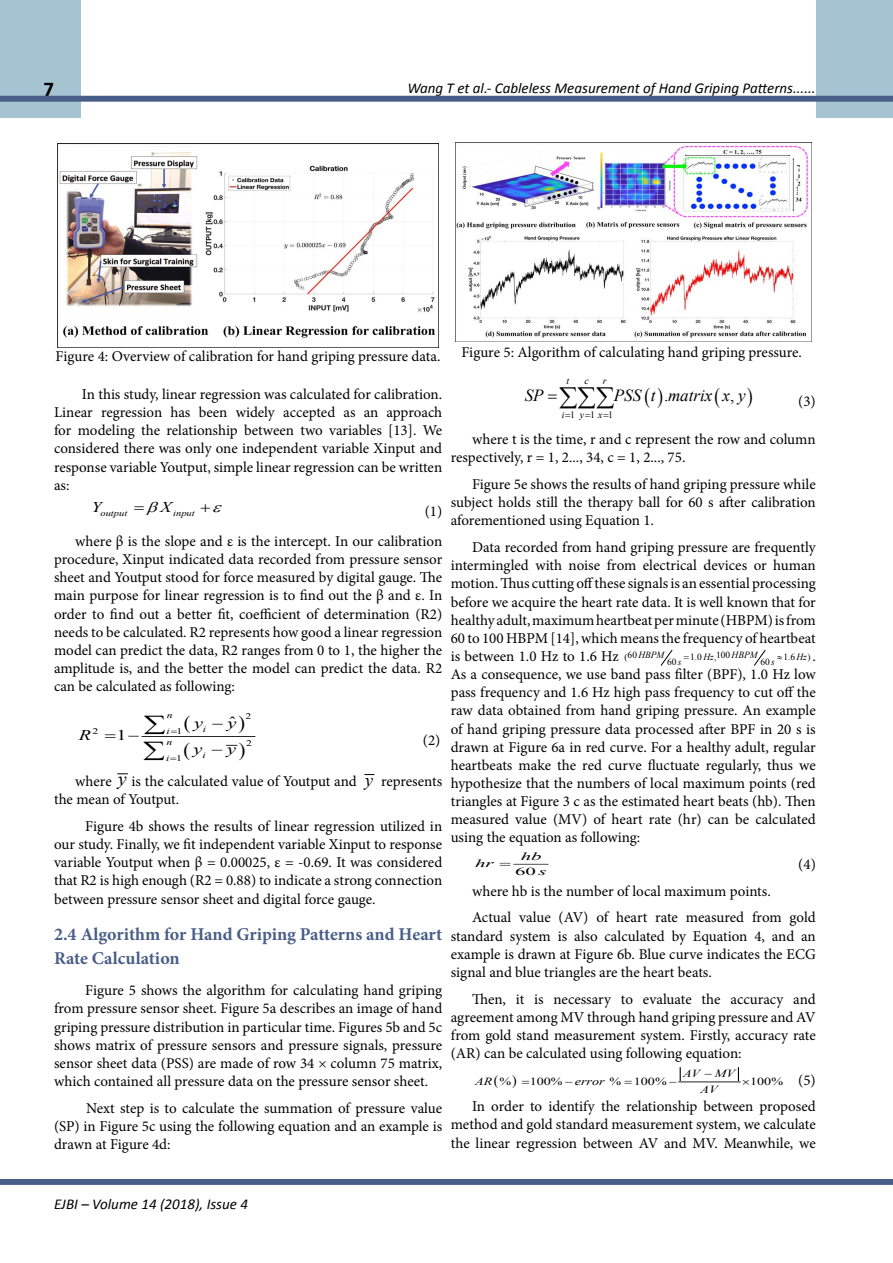
<style>
.page{position:relative;width:893px;height:1263px;background:#fff}
.page>*{position:absolute;margin:0;border:0;box-sizing:border-box;transform-origin:0 0}
.t1{font:25.5px "Symbol";color:#000}
.t2{font:700 21px "Calibri";color:#000}
.t3{font:700 18px/24px "Minion Pro";letter-spacing:-.005em;color:#495e87}
.t4{font:italic 16.95px "Times New Roman";color:#000}
.t5{font:16.95px "Times New Roman";color:#000}
.t6{font:15px/18.1px "Minion Pro";color:#000;text-align:justify}
.t7{font:italic 15px "Calibri";color:#000}
.t8{font:italic 14.85px "Times New Roman";color:#000;scale:1.37 1}
.t9{font:14.85px "Times New Roman";color:#000;scale:1.37 1}
.t10{font:italic 14.85px "Times New Roman";color:#000;scale:1.23 1}
.t11{font:10.95px "Times New Roman";color:#000;scale:1.29 1}
.t12{font:italic 10.95px "Times New Roman";color:#000;scale:1.29 1}
.t13{font:italic 10.95px "Times New Roman";color:#000;scale:1.92 1}
.t14{font:10.95px "Times New Roman";color:#000;scale:1.92 1}
.t15{font:italic 9.9px "Times New Roman";color:#000}
.t16{font:9.9px "Times New Roman";color:#000}
.t17{font:9.45px "Times New Roman";color:#000}
.t18{font:italic 9.45px "Times New Roman";color:#000}
.t19{font:italic 8.55px "Times New Roman";color:#000;scale:1.23 1}
.t20{font:italic 8.55px/10.4px "Times New Roman";color:#000;scale:1.37 1}
.t21{font:8.55px "Times New Roman";color:#000;scale:1.37 1}
.s1{font-family:"Times New Roman";font-style:italic;font-size:18.9px}
.s2{font-family:"Times New Roman";font-style:italic;font-size:18px}
.s3{font-style:italic}
.s4{font-style:normal}
</style>
<div class="page">
<div style="left:0;top:1179px;width:893px;height:6px;background:#485e88"></div>
<div style="left:0;top:0;width:81px;height:118px;background:#a5c3d1"></div>
<div style="left:816px;top:0;width:77px;height:118px;background:#a5c3d1"></div>
<div style="left:0;top:96px;width:893px;height:6px;background:#485e88"></div>
<img style="left:58px;top:143px;width:381px;height:205px">
<hr style="left:142px;top:736px;width:113px;height:1px;background:#000">
<img style="left:456px;top:142px;width:356px;height:199px">
<svg style="left:661px;top:650px;width:11px;height:16px"></svg>
<svg style="left:754px;top:650px;width:12px;height:16px"></svg>
<hr style="left:514px;top:864px;width:34px;height:1px;background:#000">
<svg style="left:680px;top:1067px;width:1px;height:13px"></svg>
<hr style="left:679px;top:1081px;width:61px;height:1px;background:#000">
<svg style="left:227px;top:744px;width:11px;height:2px"></svg>
<svg style="left:738px;top:1067px;width:3px;height:16px"></svg>
<svg style="left:144px;top:736px;width:33px;height:1px"></svg>
<h2 class="t2" style="left:43px;top:75px;width:12px">7</h2>
<p class="t7" style="left:407px;top:78px;width:410px">Wang T et al.- Cableless Measurement of Hand Griping Patterns......</p>
<p class="t6" style="left:56px;top:347px;width:386px">Figure 4: Overview of calibration for hand griping pressure data.</p>
<p class="t6" style="left:54px;top:385px;width:390px;text-indent:28px">In this study, linear regression was calculated for calibration.<br>Linear regression has been widely accepted as an approach for modeling the relationship between two variables [13]. We considered there was only one independent variable Xinput and response variable Youtput, simple linear regression can be written as:</p>
<p class="t10" style="left:91px;top:497px;width:10px">Y</p>
<p class="t10" style="left:160px;top:497px;width:11px">X</p>
<p class="t19" style="left:100px;top:507px;width:23px">output</p>
<p class="t19" style="left:173px;top:507px;width:19px">input</p>
<p class="t6" style="left:75px;top:497px;width:369px;line-height:29.7px;text-align:right">(1)<br>where β is the slope and ε is the intercept. In our calibration</p>
<p class="t6" style="left:54px;top:550px;width:390px">procedure, Xinput indicated data recorded from pressure sensor sheet and Youtput stood for force measured by digital gauge. The main purpose for linear regression is to find out the β and ε. In order to find out a better fit, coefficient of determination (R2) needs to be calculated. R2 represents how good a linear regression model can predict the data, R2 ranges from 0 to 1, the higher the amplitude is, and the better the model can predict the data. R2 can be calculated as following:</p>
<p class="t21" style="left:246px;top:710px;width:6px">2</p>
<p class="t21" style="left:92px;top:725px;width:6px">2</p>
<p class="t21" style="left:177px;top:726px;width:6px">1</p>
<p class="t21" style="left:246px;top:737px;width:6px">2</p>
<p class="t21" style="left:176px;top:752px;width:6px">1</p>
<p class="t20" style="left:167px;top:710px;width:6px">n</p>
<p class="t9" style="left:212px;top:712px;width:19px">− ˆ</p>
<p class="t8" style="left:194px;top:713px;width:8px">y</p>
<p class="t8" style="left:228px;top:713px;width:8px">y</p>
<p class="t20" style="left:203px;top:723px;width:4px">i</p>
<p class="t20" style="left:166px;top:726px;width:6px">i n</p>
<p class="t9" style="left:116px;top:725px;width:18px">1−</p>
<p class="t8" style="left:79px;top:725px;width:11px">R</p>
<p class="t6" style="left:423px;top:731px;width:19px">(2)</p>
<p class="t6" style="left:54px;top:772px;width:390px;text-indent:21px">where <span class="s1">y</span> is the calculated value of Youtput and <span class="s2">y</span> represents the mean of Youtput.</p>
<p class="t6" style="left:54px;top:817px;width:390px;text-indent:31px">Figure 4b shows the results of linear regression utilized in our study. Finally, we fit independent variable Xinput to response variable Youtput when β = 0.00025, ε = -0.69. It was considered that R2 is high enough (R2 = 0.88) to indicate a strong connection between pressure sensor sheet and digital force gauge.</p>
<p class="t3" style="left:54px;top:922px;width:390px">2.4 Algorithm for Hand Griping Patterns and Heart<br>Rate Calculation</p>
<p class="t6" style="left:54px;top:981px;width:390px;text-indent:31px">Figure 5 shows the algorithm for calculating hand griping from pressure sensor sheet. Figure 5a describes an image of hand griping pressure distribution in particular time. Figures 5b and 5c shows matrix of pressure sensors and pressure signals, pressure sensor sheet data (PSS) are made of row 34 column 75 matrix, which contained all pressure data on the pressure sensor sheet.</p>
<p class="t6" style="left:54px;top:1099px;width:390px;text-indent:32px">Next step is to calculate the summation of pressure value (SP) in Figure 5c using the following equation and an example is drawn at Figure 4d:</p>
<p class="t8" style="left:194px;top:739px;width:8px">y</p>
<p class="t8" style="left:211px;top:739px;width:19px">−y</p>
<p class="t20" style="left:202px;top:750px;width:4px">i</p>
<p class="t20" style="left:166px;top:753px;width:4px">i</p>
<p class="t6" style="left:461px;top:343px;width:342px">Figure 5: Algorithm of calculating hand griping pressure.</p>
<p class="t15" style="left:566px;top:373px;width:4px">t</p>
<p class="t15" style="left:584px;top:373px;width:6px">c</p>
<p class="t15" style="left:603px;top:373px;width:5px">r</p>
<h1 class="t1" style="left:559px;top:380px;width:57px">∑∑∑</h1>
<p class="t6" style="left:798px;top:392px;width:19px">(3)</p>
<p class="t6" style="left:451px;top:430px;width:366px;text-indent:21px">where t is the time, r and c represent the row and column respectively, r = 1, 2..., 34, c = 1, 2..., 75.</p>
<p class="t6" style="left:451px;top:475px;width:367px;text-indent:21px">Figure 5e shows the results of hand griping pressure while subject holds still the therapy ball for 60 s after calibration aforementioned using Equation 1.</p>
<p class="t6" style="left:451px;top:538px;width:367px;text-indent:21px">Data recorded from hand griping pressure are frequently intermingled with noise from electrical devices or human motion. Thus cutting off these signals is an essential processing before we acquire the heart rate data. It is well known that for healthy adult, maximum heartbeat per minute (HBPM) is from 60 to 100 HBPM [14], which means the frequency of heartbeat is between 1.0 Hz to 1.6 Hz <sup>60</sup></p>
<p class="t4" style="left:525px;top:384px;width:20px">SP</p>
<p class="t4" style="left:614px;top:384px;width:133px">PSS t matrix x y</p>
<p class="t5" style="left:664px;top:384px;width:6px">.</p>
<p class="t5" style="left:730px;top:384px;width:6px">,</p>
<p class="t16" style="left:570px;top:408px;width:6px">1</p>
<p class="t16" style="left:590px;top:408px;width:14px">1 <span class="s3">x</span></p>
<p class="t16" style="left:608px;top:408px;width:6px">1</p>
<p class="t15" style="left:562px;top:408px;width:4px">i</p>
<p class="t15" style="left:580px;top:408px;width:6px">y</p>
<p class="t18" style="left:716px;top:648px;width:43px"><span class="s4">100</span>HBPM</p>
<p class="t18" style="left:638px;top:648px;width:28px">HBPM</p>
<p class="t6" style="left:451px;top:647px;width:367px;text-indent:362px">.<br>As a consequence, we use band pass filter (BPF), 1.0 Hz low pass frequency and 1.6 Hz high pass frequency to cut off the raw data obtained from hand griping pressure. An example of hand griping pressure data processed after BPF in 20 s is drawn at Figure 6a in red curve. For a healthy adult, regular heartbeats make the red curve fluctuate regularly, thus we hypothesize that the numbers of local maximum points (red triangles at Figure 3 c as the estimated heart beats (hb). Then measured value (MV) of heart rate (hr) can be calculated using the equation as following:</p>
<p class="t14" style="left:515px;top:864px;width:18px">60<span class="s3">s</span></p>
<p class="t17" style="left:624px;top:651px;width:5px">(</p>
<p class="t17" style="left:690px;top:651px;width:28px">1.0<span class="s3">Hz</span>,</p>
<p class="t17" style="left:777px;top:651px;width:35px">≈1.6<span class="s3">Hz</span>)</p>
<p class="t17" style="left:667px;top:655px;width:16px">60<span class="s3">s</span></p>
<p class="t17" style="left:760px;top:655px;width:16px">60<span class="s3">s</span></p>
<p class="t13" style="left:521px;top:849px;width:12px">hb</p>
<p class="t13" style="left:475px;top:856px;width:11px">hr</p>
<p class="t6" style="left:798px;top:855px;width:19px">(4)</p>
<p class="t6" style="left:472px;top:878px;width:345px;line-height:26.7px">where hb is the number of local maximum points.<br>Actual value (AV) of heart rate measured from gold</p>
<p class="t6" style="left:451px;top:927px;width:367px">standard system is also calculated by Equation 4, and an example is drawn at Figure 6b. Blue curve indicates the ECG signal and blue triangles are the heart beats.</p>
<p class="t6" style="left:451px;top:990px;width:367px;text-indent:21px">Then, it is necessary to evaluate the accuracy and agreement among MV through hand griping pressure and AV from gold stand measurement system. Firstly, accuracy rate (AR) can be calculated using following equation:</p>
<p class="t11" style="left:500px;top:1073px;width:11px">%</p>
<p class="t11" style="left:530px;top:1073px;width:115px">100% − <span class="s3">error</span> % 100% −</p>
<p class="t11" style="left:750px;top:1073px;width:27px">100%</p>
<p class="t12" style="left:683px;top:1065px;width:42px">AV − MV</p>
<p class="t6" style="left:472px;top:1066px;width:345px;line-height:26.7px;text-align:right">(5)<br>In order to identify the relationship between proposed</p>
<p class="t6" style="left:451px;top:1116px;width:367px">method and gold standard measurement system, we calculate the linear regression between AV and MV. Meanwhile, we</p>
<p class="t12" style="left:475px;top:1073px;width:15px">AR</p>
<p class="t12" style="left:700px;top:1082px;width:15px">AV</p>
<p class="t7" style="left:54px;top:1194px;width:196px">EJBI – Volume 14 (2018), Issue 4</p>
</div>
